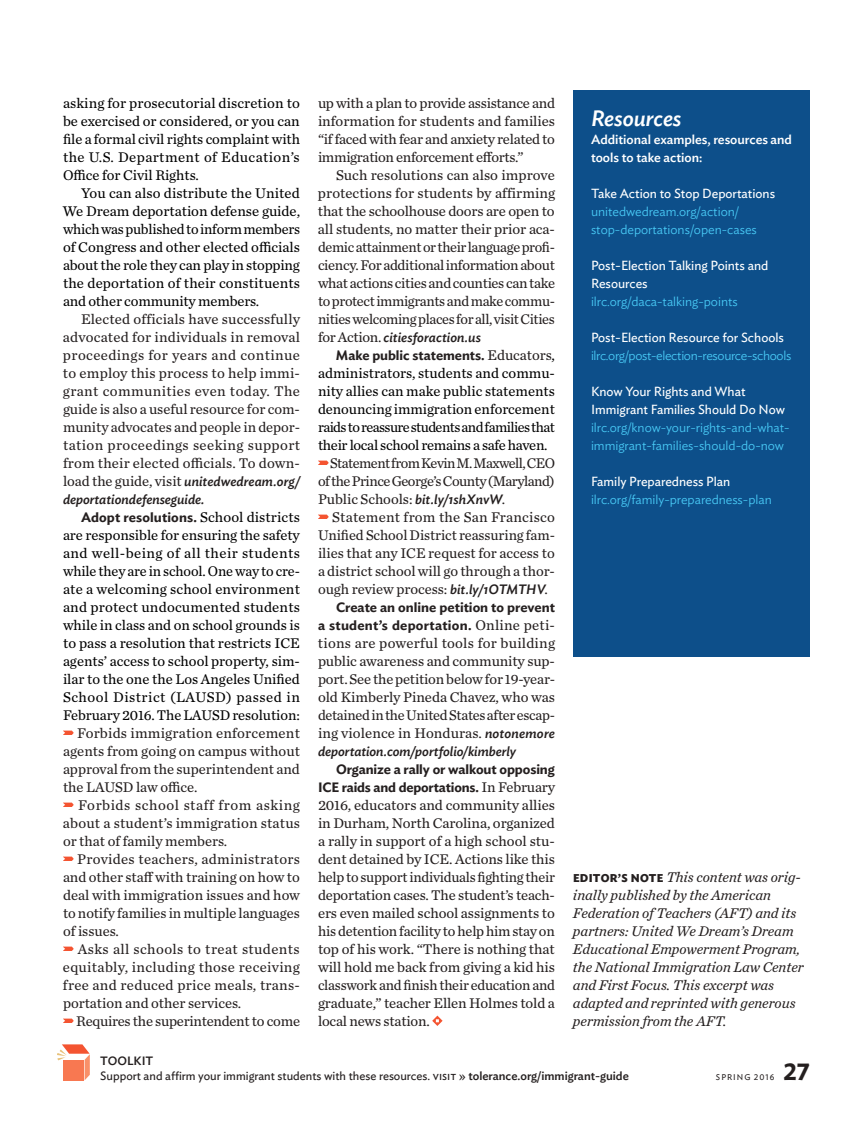
<style>
.page{position:relative;width:864px;height:1134px;background:#fff}
.page>*{position:absolute;margin:0;border:0;box-sizing:border-box;transform-origin:0 0}
.t1{font:600 24px "Ideal Sans";color:#241f1f}
.t2{font:italic 500 22.2px "Ideal Sans";color:#fff}
.t3{font:14.7px/18px "Chronicle Text G2";letter-spacing:-.005em;color:#241f1f;text-align:justify}
.t4{font:14.7px/18px "Chronicle Text G2";letter-spacing:-.005em;color:#000;text-align:justify}
.t5{font:italic 14.7px/18px "Chronicle Text G2";color:#241f1f}
.t6{font:600 13.5px/18px "Ideal Sans";letter-spacing:-.005em;color:#241f1f;text-align:right}
.t7{font:italic 500 13.5px/18px "Ideal Sans";color:#241f1f}
.t8{font:300 13.2px/18px "Ideal Sans";color:#48c9f5}
.t9{font:13.2px/18px "Ideal Sans";color:#fff}
.t10{font:500 13.2px/18px "Ideal Sans";color:#fff}
.t11{font:300 13.2px "Ideal Sans";letter-spacing:-.025em;color:#48c9f5}
.t12{font:12px/15px "Ideal Sans";color:#241f1f}
.t13{font:8.25px "Ideal Sans";letter-spacing:.12em;color:#241f1f}
.s1{font-family:"Ideal Sans";font-weight:500;font-style:italic;font-size:13.5px}
.s2{font-weight:600;font-style:normal}
.s3{font-family:"Chronicle Text G2";font-weight:400;font-style:normal;font-size:14.7px;color:#000}
.s4{font-family:"Chronicle Text G2";font-weight:400;font-size:14.7px}
.s5{font-weight:500;font-style:italic}
.s6{font-family:"Chronicle Text G2";font-weight:400;font-size:14.7px;color:#000}
.s7{font-family:"Ideal Sans";font-weight:700;font-style:normal;font-size:11.25px}
.s8{font-weight:500}
</style>
<div class="page">
<svg style="left:63px;top:731px;width:11px;height:4px"></svg>
<svg style="left:63px;top:803px;width:11px;height:4px"></svg>
<svg style="left:63px;top:857px;width:11px;height:4px"></svg>
<svg style="left:63px;top:947px;width:11px;height:4px"></svg>
<svg style="left:63px;top:1019px;width:11px;height:4px"></svg>
<svg style="left:318px;top:461px;width:11px;height:4px"></svg>
<svg style="left:318px;top:515px;width:11px;height:4px"></svg>
<svg style="left:432px;top:1016px;width:11px;height:10px"></svg>
<div style="left:573px;top:90px;width:237px;height:567px;background:#0d4f8a"></div>
<div style="left:63px;top:1060px;width:21px;height:21px;background:#f87851"></div>
<svg style="left:57px;top:1044px;width:33px;height:36px"></svg>
<p class="t4" style="left:63px;top:93px;width:239px">asking for prosecutorial discretion to be exercised or considered, or you can file a formal civil rights complaint with the U.S. Department of Education’s Office for Civil Rights.</p>
<p class="t4" style="left:63px;top:183px;width:239px;text-indent:18px">You can also distribute the United We Dream deportation defense guide, which was published to inform members of Congress and other elected officials about the role they can play in stopping the deportation of their constituents and other community members.</p>
<p class="t3" style="left:63px;top:309px;width:239px;text-indent:18px">Elected officials have successfully advocated for individuals in removal proceedings for years and continue to employ this process to help immi&shy;grant communities even today. The guide is also a useful resource for com&shy;munity advocates and people in depor&shy;tation proceedings seeking support from their elected officials. To down&shy;load the guide, visit <span class="s1">unitedwedream.org/</span></p>
<p class="t7" style="left:81px;top:489px;width:220px;text-indent:-18px">deportationdefenseguide.<br><span class="s2">Adopt resolutions.</span> <span class="s3">School districts</span></p>
<p class="t4" style="left:63px;top:525px;width:239px">are responsible for ensuring the safety and well-being of all their students while they are in school. One way to cre&shy;ate a welcoming school environment and protect undocumented students while in class and on school grounds is to pass a resolution that restricts ICE agents’ access to school property, sim&shy;ilar to the one the Los Angeles Unified School District (LAUSD) passed in February 2016. The LAUSD resolution:</p>
<p class="t3" style="left:63px;top:723px;width:239px;text-indent:14px">Forbids immigration enforcement agents from going on campus without approval from the superintendent and the LAUSD law office.</p>
<p class="t3" style="left:63px;top:795px;width:239px;text-indent:15px">Forbids school staff from asking about a student’s immigration status or that of family members.</p>
<p class="t3" style="left:63px;top:849px;width:239px;text-indent:14px">Provides teachers, administrators and other staff with training on how to deal with immigration issues and how to notify families in multiple languages of issues.</p>
<p class="t3" style="left:63px;top:939px;width:239px;text-indent:15px">Asks all schools to treat students equitably, including those receiving free and reduced price meals, trans&shy;portation and other services.</p>
<p class="t3" style="left:76px;top:1011px;width:225px">Requires the superintendent to come</p>
<p class="t3" style="left:318px;top:93px;width:239px">up with a plan to provide assistance and information for students and families “if faced with fear and anxiety related to immigration enforcement efforts.”</p>
<p class="t3" style="left:318px;top:165px;width:239px;text-indent:18px">Such resolutions can also improve protections for students by affirming that the schoolhouse doors are open to all students, no matter their prior aca&shy;demic attainment or their language profi&shy;ciency. For additional information about what actions cities and counties can take to protect immigrants and make commu&shy;nities welcoming places for all, visit Cities</p>
<p class="t6" style="left:336px;top:327px;width:220px;text-align:left;text-indent:-18px"><span class="s4">for Action.</span> <span class="s5">citiesforaction.us<br></span>Make public statements. <span class="s4">Educators</span><span class="s6">,</span></p>
<p class="t4" style="left:318px;top:363px;width:238px">administrators, students and commu&shy;nity allies can make public statements denouncing immigration enforcement raids to reassure students and families that their local school remains a safe haven.</p>
<p class="t3" style="left:318px;top:453px;width:239px;text-indent:12px">Statement from Kevin M. Maxwell, CEO of the Prince George’s County (Maryland)<br>Public Schools: <span class="s1">bit.ly/1shXnvW</span>.</p>
<p class="t3" style="left:318px;top:507px;width:238px;text-indent:14px">Statement from the San Francisco Unified School District reassuring fam&shy;ilies that any ICE request for access to a district school will go through a thor&shy;ough review process: <span class="s1">bit.ly/1OTMTHV</span>.</p>
<p class="t6" style="left:318px;top:597px;width:239px">Create an online petition to prevent<br>a student’s deportation. <span class="s4">Online peti-</span></p>
<p class="t3" style="left:318px;top:633px;width:239px">tions are powerful tools for building public awareness and community sup&shy;port. See the petition below for 19-year&shy;old Kimberly Pineda Chavez, who was detained in the United States after escap&shy;ing violence in Honduras. <span class="s1">notonemore</span></p>
<p class="t7" style="left:318px;top:741px;width:200px">deportation.com/portfolio/kimberly</p>
<p class="t6" style="left:318px;top:759px;width:239px">Organize a rally or walkout opposing<br>ICE raids and deportations. <span class="s4">In February</span></p>
<p class="t3" style="left:318px;top:795px;width:239px">2016, educators and community allies in Durham, North Carolina, organized a rally in support of a high school stu&shy;dent detained by ICE. Actions like this help to support individuals fighting their deportation cases. The student’s teach&shy;ers even mailed school assignments to his detention facility to help him stay on top of his work. “There is nothing that will hold me back from giving a kid his classwork and finish their education and graduate,” teacher Ellen Holmes told a local news station.</p>
<h2 class="t2" style="left:591px;top:101px;width:92px">Resources</h2>
<p class="t10" style="left:591px;top:129px;width:203px">Additional examples, resources and tools to take action:</p>
<p class="t9" style="left:591px;top:183px;width:186px">Take Action to Stop Deportations</p>
<p class="t8" style="left:591px;top:201px;width:167px">unitedwedream.org/action/ stop-deportations/open-cases</p>
<p class="t9" style="left:591px;top:255px;width:179px">Post-Election Talking Points and<br>Resources</p>
<p class="t8" style="left:591px;top:291px;width:148px">ilrc.org/daca-talking-points</p>
<p class="t9" style="left:591px;top:327px;width:194px">Post-Election Resource for Schools</p>
<p class="t11" style="left:591px;top:345px;width:202px">ilrc.org/post-election-resource-schools</p>
<p class="t9" style="left:591px;top:381px;width:195px">Know Your Rights and What<br>Immigrant Families Should Do Now</p>
<p class="t8" style="left:591px;top:417px;width:200px">ilrc.org/know-your-rights-and-what&shy;immigrant-families-should-do-now</p>
<p class="t9" style="left:591px;top:471px;width:141px">Family Preparedness Plan</p>
<p class="t8" style="left:591px;top:489px;width:182px">ilrc.org/family-preparedness-plan</p>
<p class="t5" style="left:573px;top:867px;width:232px"><span class="s7">EDITOR’S NOTE</span> This content was orig&shy;inally published by the American Federation of Teachers (AFT) and its partners: United We Dream’s Dream Educational Empowerment Program, the National Immigration Law Center and First Focus. This excerpt was adapted and reprinted with generous permission from the AFT.</p>
<p class="t12" style="left:100px;top:1053px;width:530px"><span class="s8">TOOLKIT<br></span>Support and affirm your immigrant students with these resources. visit » <span class="s8">tolerance.org/immigrant-guide</span></p>
<p class="t13" style="left:716px;top:1071px;width:60px">SPRING 2016</p>
<h1 class="t1" style="left:783px;top:1053px;width:28px">27</h1>
</div>
